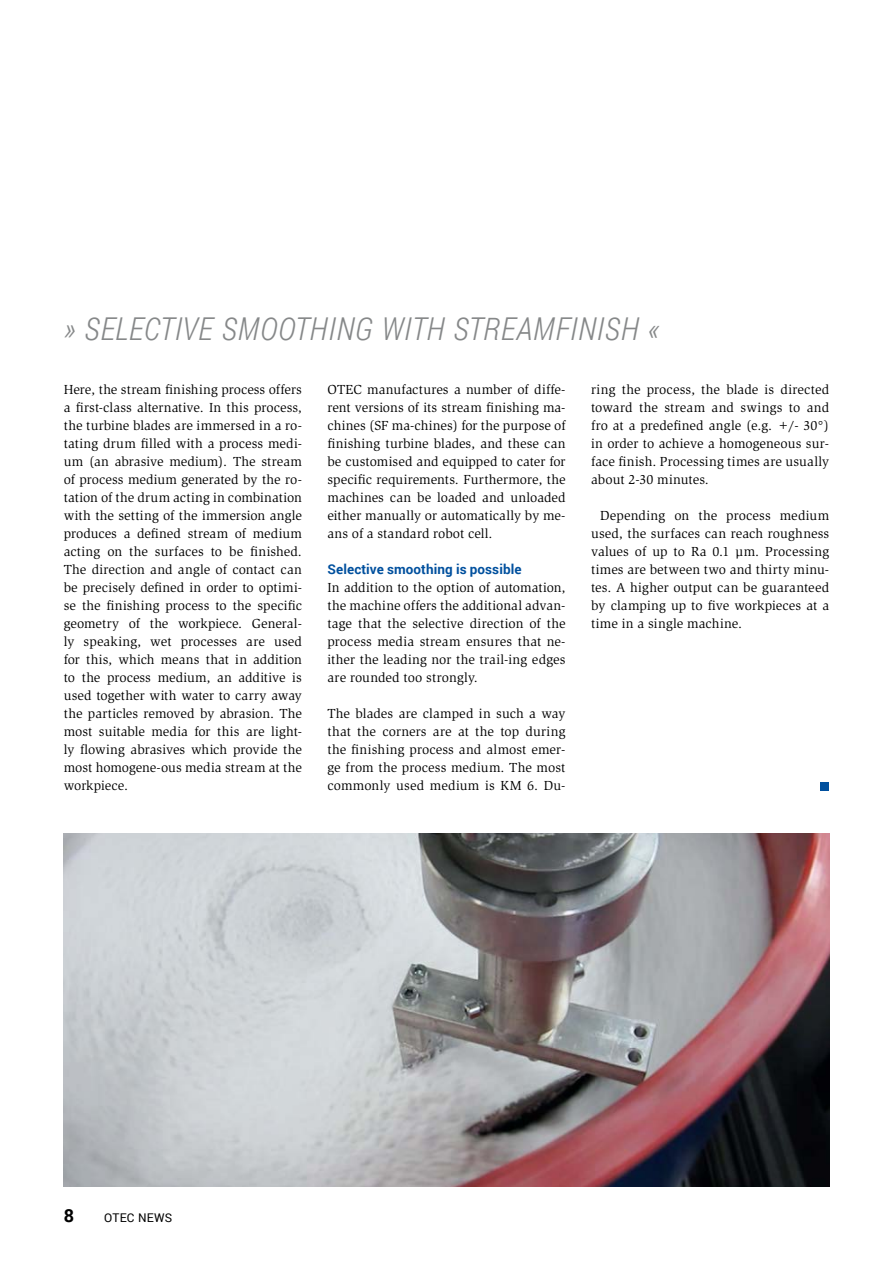
<style>
.page{position:relative;width:893px;height:1263px;background:#fff}
.page>*{position:absolute;margin:0;border:0;box-sizing:border-box;transform-origin:0 0}
.t1{font:italic 300 31.5px "Roboto Condensed";letter-spacing:.01em;color:#868889}
.t2{font:700 18px "Roboto";color:#000}
.t3{font:13.5px/18px "Slimbach";letter-spacing:.005em;color:#000;text-align:justify}
.t4{font:700 13.5px "Roboto";letter-spacing:.005em;color:#00509e}
.t5{font:12px "Roboto";letter-spacing:.02em;color:#000}
</style>
<div class="page">
<img style="left:64px;top:833px;width:765px;height:353px">
<div style="left:821px;top:782px;width:8px;height:8px;background:#00509e"></div>
<h1 class="t1" style="left:64px;top:307px;width:597px">» SELECTIVE SMOOTHING WITH STREAMFINISH «</h1>
<p class="t3" style="left:64px;top:381px;width:240px">Here, the stream finishing process offers a first-class alternative. In this process, the turbine blades are immersed in a ro&shy;tating drum filled with a process medi&shy;um (an abrasive medium). The stream of process medium generated by the ro&shy;tation of the drum acting in combination with the setting of the immersion angle produces a defined stream of medium acting on the surfaces to be finished.<br>The direction and angle of contact can be precisely defined in order to optimi&shy;se the finishing process to the specific geometry of the workpiece. General&shy;ly speaking, wet processes are used for this, which means that in addition to the process medium, an additive is used together with water to carry away the particles removed by abrasion. The most suitable media for this are light&shy;ly flowing abrasives which provide the most homogene-ous media stream at the workpiece.</p>
<p class="t3" style="left:327px;top:381px;width:240px">OTEC manufactures a number of diffe&shy;rent versions of its stream finishing ma&shy;chines (SF ma-chines) for the purpose of finishing turbine blades, and these can be customised and equipped to cater for specific requirements. Furthermore, the machines can be loaded and unloaded either manually or automatically by me&shy;ans of a standard robot cell.</p>
<p class="t4" style="left:327px;top:560px;width:196px">Selective smoothing is possible</p>
<p class="t3" style="left:327px;top:579px;width:240px">In addition to the option of automation, the machine offers the additional advan&shy;tage that the selective direction of the process media stream ensures that ne&shy;ither the leading nor the trail-ing edges are rounded too strongly.</p>
<p class="t3" style="left:327px;top:705px;width:240px">The blades are clamped in such a way that the corners are at the top during the finishing process and almost emer&shy;ge from the process medium. The most commonly used medium is KM 6. Du-</p>
<p class="t3" style="left:591px;top:381px;width:240px">ring the process, the blade is directed toward the stream and swings to and fro at a predefined angle (e.g. +/- 30°) in order to achieve a homogeneous sur&shy;face finish. Processing times are usually about 2-30 minutes.</p>
<p class="t3" style="left:591px;top:507px;width:240px;text-indent:9px">Depending on the process medium used, the surfaces can reach roughness values of up to Ra 0.1 µm. Processing times are between two and thirty minu&shy;tes. A higher output can be guaranteed by clamping up to five workpieces at a time in a single machine.</p>
<h2 class="t2" style="left:64px;top:1203px;width:12px">8</h2>
<p class="t5" style="left:104px;top:1210px;width:70px">OTEC NEWS</p>
</div>
